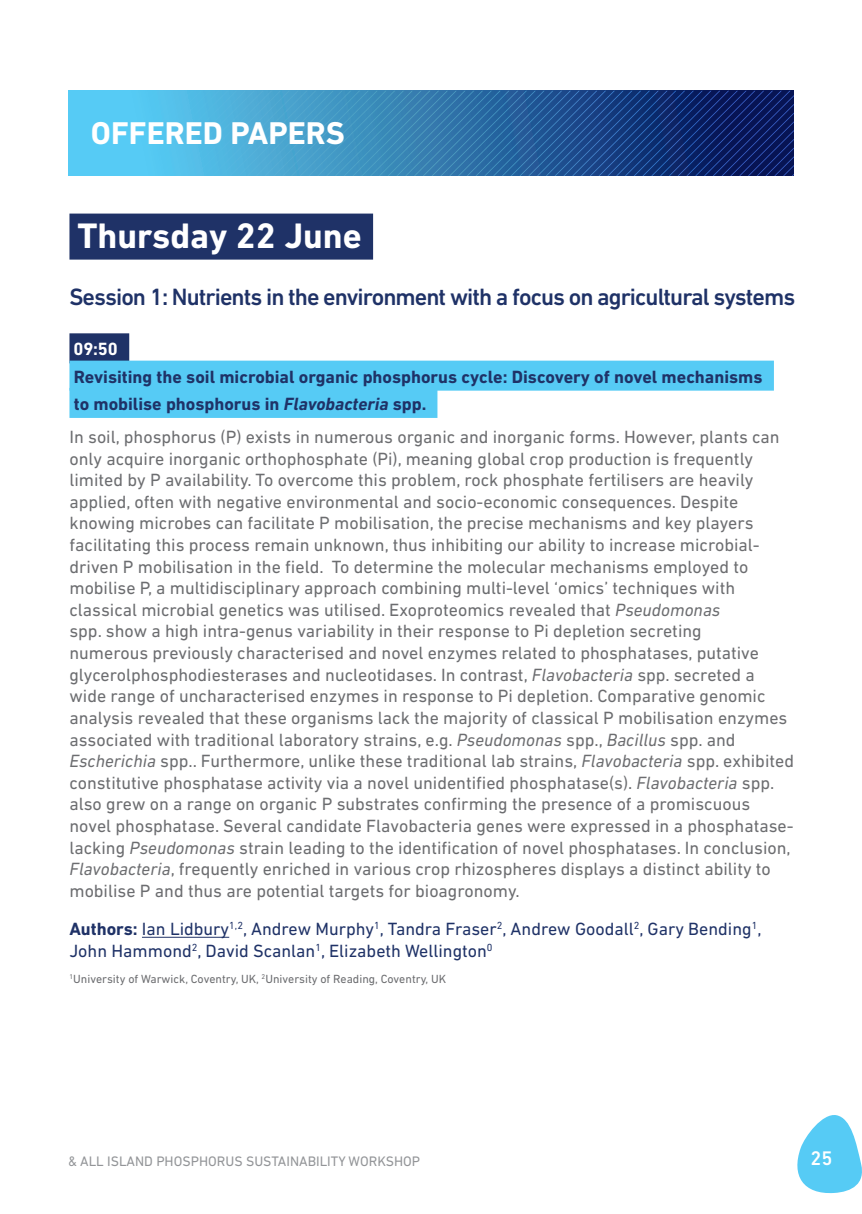
<style>
.page{position:relative;width:862px;height:1214px;background:#fff}
.page>*{position:absolute;margin:0;border:0;box-sizing:border-box;transform-origin:0 0}
.t1{font:700 36px "DIN Next LT Pro";color:#fff}
.HEADINGS{font:700 32px "DIN Next LT Pro";color:#fff}
.Session_heading{font:500 24px "DIN Next LT Pro";letter-spacing:-.04em;color:#1f3267}
.t2{font:500 20px "DIN Next LT Pro";color:#fff}
.INVITED_SPEAKER_TOPI{font:18px/21.6px "DIN Next LT Pro";color:#6c6d70}
.Author_Credit{font:18px/21.6px "DIN Next LT Pro";color:#1f3267}
.Oral_Abstract_Sub_He{font:700 18px "DIN Next LT Pro";color:#1f3267}
.Speaker_Topic_Head{font:700 18px "DIN Next LT Pro";color:#fff}
.t3{font:14px "DIN Next LT Pro";color:#939598}
.Oral_Abstract_Author{font:12px "DIN Next LT Pro";color:#6c6d70}
.s1{font-style:italic}
.s2{font-weight:700}
</style>
<div class="page">
<svg style="left:797px;top:1115px;width:65px;height:79px"></svg>
<div style="left:69px;top:213px;width:304px;height:46px;background:#1f3267"></div>
<div style="left:69px;top:333px;width:60px;height:30px;background:#1f3267"></div>
<div style="left:69px;top:360px;width:705px;height:30px;background:#56cbf5"></div>
<div style="left:69px;top:388px;width:368px;height:30px;background:#56cbf5"></div>
<hr style="left:142px;top:936px;width:87px;height:1px;background:#1f3267">
<svg style="left:68px;top:91px;width:726px;height:85px;background:#3379ae"></svg>
<p class="HEADINGS" style="left:91px;top:114px;width:255px">OFFERED PAPERS</p>
<p class="t1" style="left:78px;top:215px;width:286px">Thursday 22 June</p>
<p class="Session_heading" style="left:69px;top:283px;width:727px">Session 1: Nutrients in the environment with a focus on agricultural systems</p>
<p class="Speaker_Topic_Head" style="left:74px;top:339px;width:46px">09:50</p>
<p class="Oral_Abstract_Sub_He" style="left:74px;top:366px;width:690px">Revisiting the soil microbial organic phosphorus cycle: Discovery of novel mechanisms</p>
<p class="Oral_Abstract_Sub_He" style="left:74px;top:393px;width:354px">to mobilise phosphorus in <span class="s1">Flavobacteria</span> spp.</p>
<p class="INVITED_SPEAKER_TOPI" style="left:69px;top:426px;width:726px">In soil, phosphorus (P) exists in numerous organic and inorganic forms. However, plants can only acquire inorganic orthophosphate (Pi), meaning global crop production is frequently limited by P availability. To overcome this problem, rock phosphate fertilisers are heavily applied, often with negative environmental and socio-economic consequences. Despite knowing microbes can facilitate P mobilisation, the precise mechanisms and key players facilitating this process remain unknown, thus inhibiting our ability to increase microbial&shy;driven P mobilisation in the field. To determine the molecular mechanisms employed to mobilise P, a multidisciplinary approach combining multi-level ‘omics’ techniques with classical microbial genetics was utilised. Exoproteomics revealed that <span class="s1">Pseudomonas<br></span>spp. show a high intra-genus variability in their response to Pi depletion secreting<br>numerous previously characterised and novel enzymes related to phosphatases, putative glycerolphosphodiesterases and nucleotidases. In contrast, <span class="s1">Flavobacteria</span> spp. secreted a wide range of uncharacterised enzymes in response to Pi depletion. Comparative genomic analysis revealed that these organisms lack the majority of classical P mobilisation enzymes associated with traditional laboratory strains, e.g. <span class="s1">Pseudomonas</span> spp., <span class="s1">Bacillus</span> spp. and <span class="s1">Escherichia</span> spp.. Furthermore, unlike these traditional lab strains, <span class="s1">Flavobacteria</span> spp. exhibited constitutive phosphatase activity via a novel unidentified phosphatase(s). <span class="s1">Flavobacteria</span> spp. also grew on a range on organic P substrates confirming the presence of a promiscuous novel phosphatase. Several candidate Flavobacteria genes were expressed in a phosphatase&shy;lacking <span class="s1">Pseudomonas</span> strain leading to the identification of novel phosphatases. In conclusion, <span class="s1">Flavobacteria</span>, frequently enriched in various crop rhizospheres displays a distinct ability to mobilise P and thus are potential targets for bioagronomy.</p>
<p class="Author_Credit" style="left:69px;top:918px;width:693px"><span class="s2">Authors:</span> Ian Lidbury<sup>1,2</sup>, Andrew Murphy<sup>1</sup>, Tandra Fraser<sup>2</sup>, Andrew Goodall<sup>2</sup>, Gary Bending<sup>1</sup>,<br>John Hammond<sup>2</sup>, David Scanlan<sup>1</sup>, Elizabeth Wellington<sup>0</sup></p>
<p class="Oral_Abstract_Author" style="left:69px;top:971px;width:378px"><sup>1</sup>University of Warwick, Coventry, UK, <sup>2</sup>University of Reading, Coventry, UK</p>
<p class="t3" style="left:68px;top:1153px;width:354px">&amp; ALL ISLAND PHOSPHORUS SUSTAINABILITY WORKSHOP</p>
<p class="t2" style="left:810px;top:1146px;width:23px">25</p>
</div>
